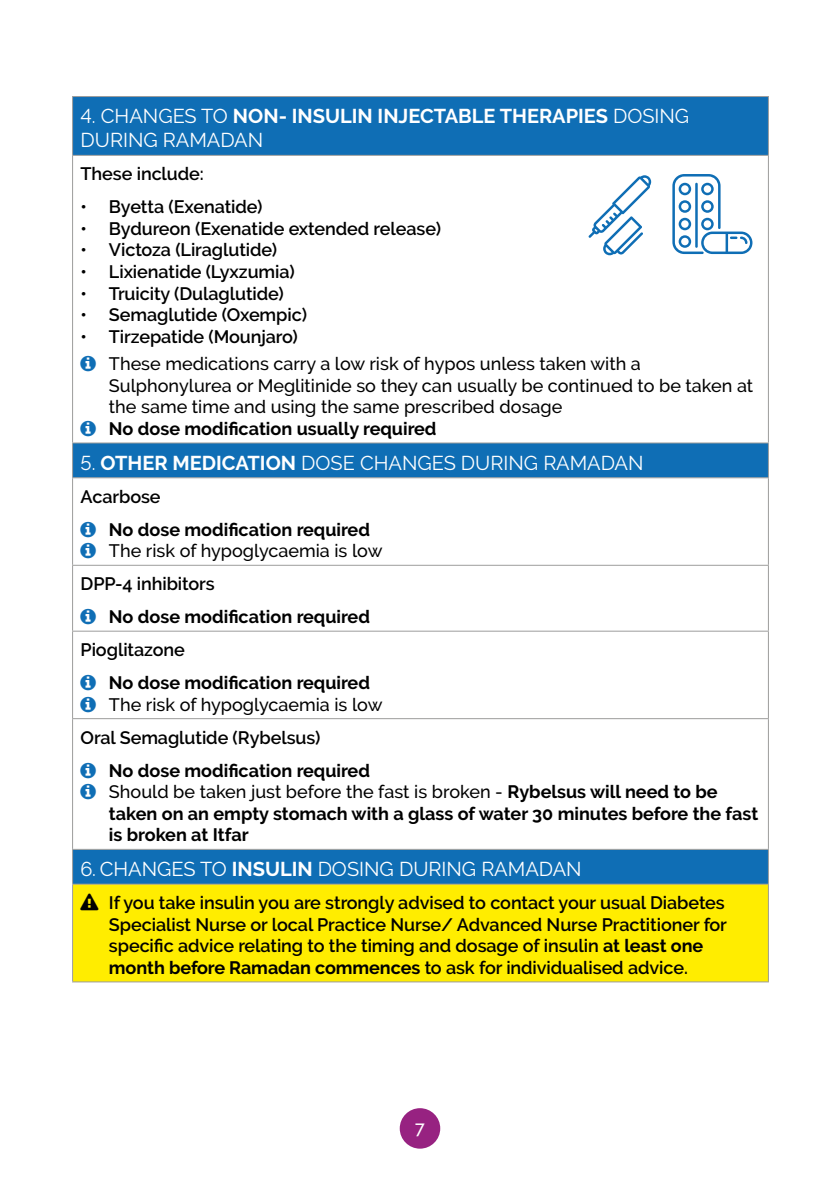
<style>
.page{position:relative;width:840px;height:1191px;background:#fff}
.page>*{position:absolute;margin:0;border:0;box-sizing:border-box;transform-origin:0 0}
.t1{font:20px/24px "Raleway";color:#fff}
.t2{font:600 18px/21.6px "Raleway";letter-spacing:-.005em;color:#000}
.t3{font:700 18px/21.6px "Raleway";color:#000}
.t4{font:500 18px/21.6px "Raleway";color:#000}
.t5{font:500 18px "Raleway";color:#fff}
.s1{font-weight:700}
.s2{color:#0f6eb5}
.s3{font-weight:600}
.s4{font-weight:500}
</style>
<div class="page">
<div style="left:73px;top:97px;width:694px;height:786px;background:#0f6eb5"></div>
<svg style="left:73px;top:156px;width:694px;height:693px"></svg>
<div style="left:72px;top:884px;width:696px;height:98px;background:#ffed00"></div>
<hr style="left:72px;top:96px;width:696px;height:1px;background:#9d9d9c">
<hr style="left:72px;top:97px;width:1px;height:58px;background:#9d9d9c">
<hr style="left:767px;top:97px;width:1px;height:58px;background:#9d9d9c">
<hr style="left:72px;top:155px;width:696px;height:1px;background:#9d9d9c">
<hr style="left:72px;top:156px;width:1px;height:286px;background:#9d9d9c">
<hr style="left:767px;top:156px;width:1px;height:286px;background:#9d9d9c">
<hr style="left:72px;top:442px;width:696px;height:1px;background:#9d9d9c">
<hr style="left:72px;top:443px;width:1px;height:34px;background:#9d9d9c">
<hr style="left:767px;top:443px;width:1px;height:34px;background:#9d9d9c">
<hr style="left:72px;top:477px;width:696px;height:1px;background:#9d9d9c">
<hr style="left:72px;top:478px;width:1px;height:87px;background:#9d9d9c">
<hr style="left:767px;top:478px;width:1px;height:87px;background:#9d9d9c">
<hr style="left:72px;top:565px;width:696px;height:1px;background:#9d9d9c">
<hr style="left:72px;top:566px;width:1px;height:64px;background:#9d9d9c">
<hr style="left:767px;top:566px;width:1px;height:64px;background:#9d9d9c">
<hr style="left:72px;top:630px;width:696px;height:1px;background:#9d9d9c">
<hr style="left:72px;top:631px;width:1px;height:87px;background:#9d9d9c">
<hr style="left:767px;top:631px;width:1px;height:87px;background:#9d9d9c">
<hr style="left:72px;top:718px;width:696px;height:1px;background:#9d9d9c">
<hr style="left:72px;top:719px;width:1px;height:130px;background:#9d9d9c">
<hr style="left:767px;top:719px;width:1px;height:130px;background:#9d9d9c">
<hr style="left:72px;top:849px;width:696px;height:1px;background:#9d9d9c">
<hr style="left:72px;top:850px;width:1px;height:33px;background:#9d9d9c">
<hr style="left:767px;top:850px;width:1px;height:33px;background:#9d9d9c">
<hr style="left:72px;top:883px;width:696px;height:1px;background:#9d9d9c">
<hr style="left:72px;top:884px;width:1px;height:97px;background:#9d9d9c">
<hr style="left:767px;top:884px;width:1px;height:97px;background:#9d9d9c">
<hr style="left:72px;top:981px;width:696px;height:1px;background:#9d9d9c">
<svg style="left:588px;top:175px;width:62px;height:80px"></svg>
<svg style="left:672px;top:174px;width:80px;height:80px"></svg>
<div style="left:399px;top:1108px;width:41px;height:40px;background:#972281;border-radius:50%"></div>
<p class="t1" style="left:80px;top:104px;width:610px">4. CHANGES TO <span class="s1">NON- INSULIN INJECTABLE THERAPIES</span> DOSING<br>DURING RAMADAN</p>
<p class="t2" style="left:80px;top:163px;width:125px">These include:</p>
<p class="t2" style="left:80px;top:196px;width:183px">• Byetta (Exenatide)</p>
<p class="t2" style="left:80px;top:218px;width:362px">• Bydureon (Exenatide extended release)</p>
<p class="t2" style="left:80px;top:239px;width:198px">• Victoza (Liraglutide)</p>
<p class="t2" style="left:80px;top:261px;width:216px">• Lixienatide (Lyxzumia)</p>
<p class="t2" style="left:80px;top:282px;width:205px">• Truicity (Dulaglutide)</p>
<p class="t2" style="left:80px;top:304px;width:228px">• Semaglutide (Oxempic)</p>
<p class="t2" style="left:80px;top:326px;width:219px">• Tirzepatide (Mounjaro)</p>
<p class="t4" style="left:109px;top:353px;width:645px;text-indent:-28px"><span class="s2">❑</span> These medications carry a low risk of hypos unless taken with a<br>Sulphonylurea or Meglitinide so they can usually be continued to be taken at the same time and using the same prescribed dosage</p>
<p class="t3" style="left:80px;top:418px;width:357px"><span class="s2">❑</span> No dose modification usually required</p>
<p class="t1" style="left:80px;top:451px;width:564px">5. <span class="s1">OTHER MEDICATION</span> DOSE CHANGES DURING RAMADAN</p>
<p class="t2" style="left:80px;top:485px;width:81px">Acarbose</p>
<p class="t3" style="left:80px;top:518px;width:291px"><span class="s2">❑</span> No dose modification required</p>
<p class="t4" style="left:80px;top:534px;width:303px;line-height:33px"><span class="s2">❑</span> The risk of hypoglycaemia is low<br><span class="s3">DPP-4 inhibitors</span></p>
<p class="t3" style="left:80px;top:600px;width:291px;line-height:33px"><span class="s2">❑</span> No dose modification required<br><span class="s3">Pioglitazone</span></p>
<p class="t3" style="left:80px;top:672px;width:291px"><span class="s2">❑</span> No dose modification required</p>
<p class="t4" style="left:80px;top:688px;width:303px;line-height:33px"><span class="s2">❑</span> The risk of hypoglycaemia is low<br><span class="s3">Oral Semaglutide (Rybelsus)</span></p>
<p class="t3" style="left:80px;top:759px;width:291px"><span class="s2">❑</span> No dose modification required</p>
<p class="t3" style="left:109px;top:781px;width:650px;text-indent:-28px"><span class="s2">❑</span> <span class="s4">Should be taken just before the fast is broken -</span> Rybelsus will need to be taken on an empty stomach with a glass of water 30 minutes before the fast is broken at Itfar</p>
<p class="t1" style="left:80px;top:857px;width:502px">6. CHANGES TO <span class="s1">INSULIN</span> DOSING DURING RAMADAN</p>
<p class="t2" style="left:109px;top:892px;width:619px">If you take insulin you are strongly advised to contact your usual Diabetes Specialist Nurse or local Practice Nurse/ Advanced Nurse Practitioner for specific advice relating to the timing and dosage of insulin <span class="s1">at least one month before Ramadan commences</span> to ask for individualised advice.</p>
<p class="t5" style="left:415px;top:1117px;width:11px">7</p>
</div>
